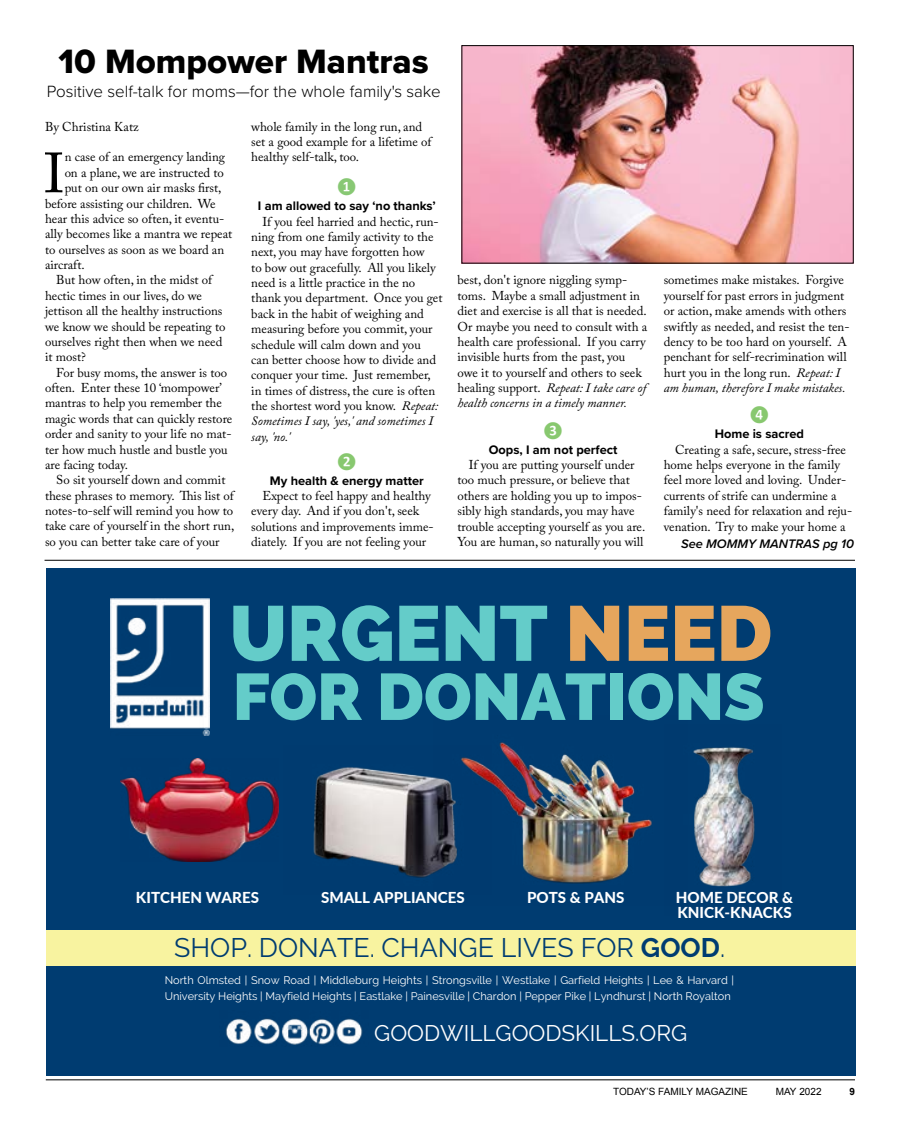
<style>
.page{position:relative;width:900px;height:1125px;background:#fff}
.page>*{position:absolute;margin:0;border:0;box-sizing:border-box;transform-origin:0 0}
.t1{font:800 77.62px "Raleway";color:#64ccc9}
.t2{font:800 65.62px "Raleway";color:#64ccc9}
.t3{font:56px "Adobe Caslon Pro";color:#000}
.t4{font:35px "Proxima Nova Extrabld";color:#000}
.t5{font:26.75px "Raleway";color:#003c71}
.t6{font:22.5px "Raleway";color:#fff}
.t7{font:300 16.88px "Proxima Nova";color:#000}
.t8{font:800 15.12px/15px "Lato";color:#fff}
.t9{font:700 15px "Calibri";color:#88c86f}
.t10{font:700 15px "Calibri";color:#88c874}
.t11{font:12.75px/15.4px "Adobe Caslon Pro";color:#000}
.t12{font:700 12.75px "Proxima Nova";color:#000}
.t13{font:italic 600 12.75px "Proxima Nova";color:#000}
.t14{font:11px/15.1px "Raleway";color:#fff}
.t15{font:10px "Arial";color:#000}
.t16{font:700 10px "Arial";color:#000}
.s1{font-style:italic}
.s2{color:#e6a65d}
.s3{font-weight:700}
</style>
<div class="page">
<div style="left:46px;top:568px;width:810px;height:507px;background:#003c71"></div>
<div style="left:46px;top:930px;width:810px;height:35px;background:#f8f3a0"></div>
<img style="left:121px;top:759px;width:157px;height:103px">
<img style="left:492px;top:742px;width:160px;height:142px">
<img style="left:313px;top:757px;width:179px;height:121px">
<img style="left:693px;top:747px;width:62px;height:140px">
<img style="left:110px;top:598px;width:100px;height:138px">
<img style="left:225px;top:1018px;width:138px;height:27px">
<hr style="left:46px;top:1080px;width:809px;height:1px;background:#000">
<hr style="left:45px;top:560px;width:810px;height:1px;background:#000">
<img style="left:464px;top:47px;width:387px;height:214px">
<div style="left:462px;top:45px;width:391px;height:218px;border:1px solid #000"></div>
<h3 class="t4" style="left:59px;top:35px;width:372px">10 Mompower Mantras</h3>
<h3 class="t7" style="left:47px;top:79px;width:395px">Positive self-talk for moms—for the whole family's sake</h3>
<p class="t11" style="left:45px;top:119px;width:95px">By Christina Katz</p>
<h3 class="t3" style="left:44px;top:140px;width:22px">I</h3>
<p class="t11" style="left:65px;top:149px;width:162px">n case of an emergency landing</p>
<p class="t11" style="left:65px;top:165px;width:161px">on a plane, we are instructed to</p>
<p class="t11" style="left:65px;top:180px;width:158px">put on our own air masks first,</p>
<p class="t11" style="left:45px;top:196px;width:172px">before assisting our children. We</p>
<p class="t11" style="left:45px;top:211px;width:181px">hear this advice so often, it eventu-</p>
<p class="t11" style="left:45px;top:226px;width:189px">ally becomes like a mantra we repeat</p>
<p class="t11" style="left:45px;top:242px;width:181px">to ourselves as soon as we board an</p>
<p class="t11" style="left:45px;top:257px;width:41px">aircraft.</p>
<p class="t11" style="left:56px;top:272px;width:158px">But how often, in the midst of</p>
<p class="t11" style="left:45px;top:288px;width:159px">hectic times in our lives, do we</p>
<p class="t11" style="left:45px;top:303px;width:179px">jettison all the healthy instructions</p>
<p class="t11" style="left:45px;top:319px;width:182px">we know we should be repeating to</p>
<p class="t11" style="left:45px;top:334px;width:179px">ourselves right then when we need</p>
<p class="t11" style="left:45px;top:349px;width:42px">it most?</p>
<p class="t11" style="left:56px;top:365px;width:173px">For busy moms, the answer is too</p>
<p class="t11" style="left:45px;top:380px;width:179px">often. Enter these 10 ‘mompower’</p>
<p class="t11" style="left:45px;top:395px;width:178px">mantras to help you remember the</p>
<p class="t11" style="left:45px;top:411px;width:189px">magic words that can quickly restore</p>
<p class="t11" style="left:45px;top:426px;width:188px">order and sanity to your life no mat-</p>
<p class="t11" style="left:45px;top:442px;width:184px">ter how much hustle and bustle you</p>
<p class="t11" style="left:45px;top:457px;width:85px">are facing today.</p>
<p class="t11" style="left:56px;top:472px;width:171px">So sit yourself down and commit</p>
<p class="t11" style="left:45px;top:488px;width:190px">these phrases to memory. This list of</p>
<p class="t11" style="left:45px;top:503px;width:190px">notes-to-self will remind you how to</p>
<p class="t11" style="left:45px;top:518px;width:191px">take care of yourself in the short run,</p>
<p class="t11" style="left:45px;top:534px;width:176px">so you can better take care of your</p>
<p class="t11" style="left:251px;top:119px;width:182px">whole family in the long run, and set a good example for a lifetime of healthy self-talk, too.</p>
<p class="t10" style="left:337px;top:177px;width:21px">❶</p>
<p class="t12" style="left:258px;top:196px;width:179px">I am allowed to say ‘no thanks’</p>
<p class="t11" style="left:251px;top:214px;width:193px;text-indent:11px">If you feel harried and hectic, run&shy;ning from one family activity to the next, you may have forgotten how<br>to bow out gracefully. All you likely need is a little practice in the no thank you department. Once you get back in the habit of weighing and measuring before you commit, your schedule will calm down and you<br>can better choose how to divide and conquer your time. Just remember, in times of distress, the cure is often the shortest word you know. <span class="s1">Repeat:<br>Sometimes I say, 'yes,' and sometimes I say, 'no.'</span></p>
<p class="t9" style="left:337px;top:451px;width:21px">❷</p>
<p class="t12" style="left:270px;top:471px;width:155px">My health &amp; energy matter</p>
<p class="t11" style="left:251px;top:488px;width:184px;text-indent:11px">Expect to feel happy and healthy every day. And if you don't, seek solutions and improvements imme&shy;diately. If you are not feeling your</p>
<p class="t11" style="left:458px;top:272px;width:191px">best, don't ignore niggling symp&shy;toms. Maybe a small adjustment in diet and exercise is all that is needed.<br>Or maybe you need to consult with a health care professional. If you carry invisible hurts from the past, you owe it to yourself and others to seek healing support. <span class="s1">Repeat: I take care of health concerns in a timely manner.</span></p>
<p class="t9" style="left:543px;top:420px;width:21px">❸</p>
<p class="t12" style="left:489px;top:440px;width:130px">Oops, I am not perfect</p>
<p class="t11" style="left:458px;top:457px;width:189px;text-indent:11px">If you are putting yourself under too much pressure, or believe that others are holding you up to impos&shy;sibly high standards, you may have trouble accepting yourself as you are.<br>You are human, so naturally you will</p>
<p class="t11" style="left:664px;top:272px;width:187px">sometimes make mistakes. Forgive yourself for past errors in judgment or action, make amends with others swiftly as needed, and resist the ten&shy;dency to be too hard on yourself. A penchant for self-recrimination will hurt you in the long run. <span class="s1">Repeat: I am human, therefore I make mistakes.</span></p>
<p class="t9" style="left:749px;top:405px;width:21px">❹</p>
<p class="t12" style="left:715px;top:425px;width:91px">Home is sacred</p>
<p class="t11" style="left:664px;top:442px;width:190px;text-indent:11px">Creating a safe, secure, stress-free home helps everyone in the family feel more loved and loving. Under&shy;currents of strife can undermine a family's need for relaxation and reju&shy;venation. Try to make your home a</p>
<p class="t13" style="left:681px;top:534px;width:174px">See MOMMY MANTRAS pg 10</p>
<h1 class="t1" style="left:229px;top:588px;width:544px">URGENT <span class="s2">NEED</span></h1>
<h2 class="t2" style="left:233px;top:659px;width:533px">FOR DONATIONS</h2>
<p class="t8" style="left:136px;top:889px;width:125px">KITCHEN WARES</p>
<p class="t8" style="left:321px;top:889px;width:145px">SMALL APPLIANCES</p>
<p class="t8" style="left:527px;top:889px;width:99px">POTS &amp; PANS</p>
<p class="t8" style="left:676px;top:889px;width:119px">HOME DECOR &amp;<br>KNICK-KNACKS</p>
<h3 class="t5" style="left:174px;top:932px;width:552px">SHOP. DONATE. CHANGE LIVES FOR <span class="s3">GOOD</span>.</h3>
<p class="t14" style="left:165px;top:973px;width:571px">North Olmsted | Snow Road | Middleburg Heights | Strongsville | Westlake | Garfield Heights | Lee &amp; Harvard |<br>University Heights | Mayfield Heights | Eastlake | Painesville | Chardon | Pepper Pike | Lyndhurst | North Royalton</p>
<h3 class="t6" style="left:374px;top:1020px;width:314px">GOODWILLGOODSKILLS.ORG</h3>
<p class="t15" style="left:613px;top:1085px;width:136px">TODAY’S FAMILY MAGAZINE</p>
<p class="t15" style="left:776px;top:1085px;width:47px">MAY 2022</p>
<p class="t16" style="left:849px;top:1085px;width:7px">9</p>
</div>
